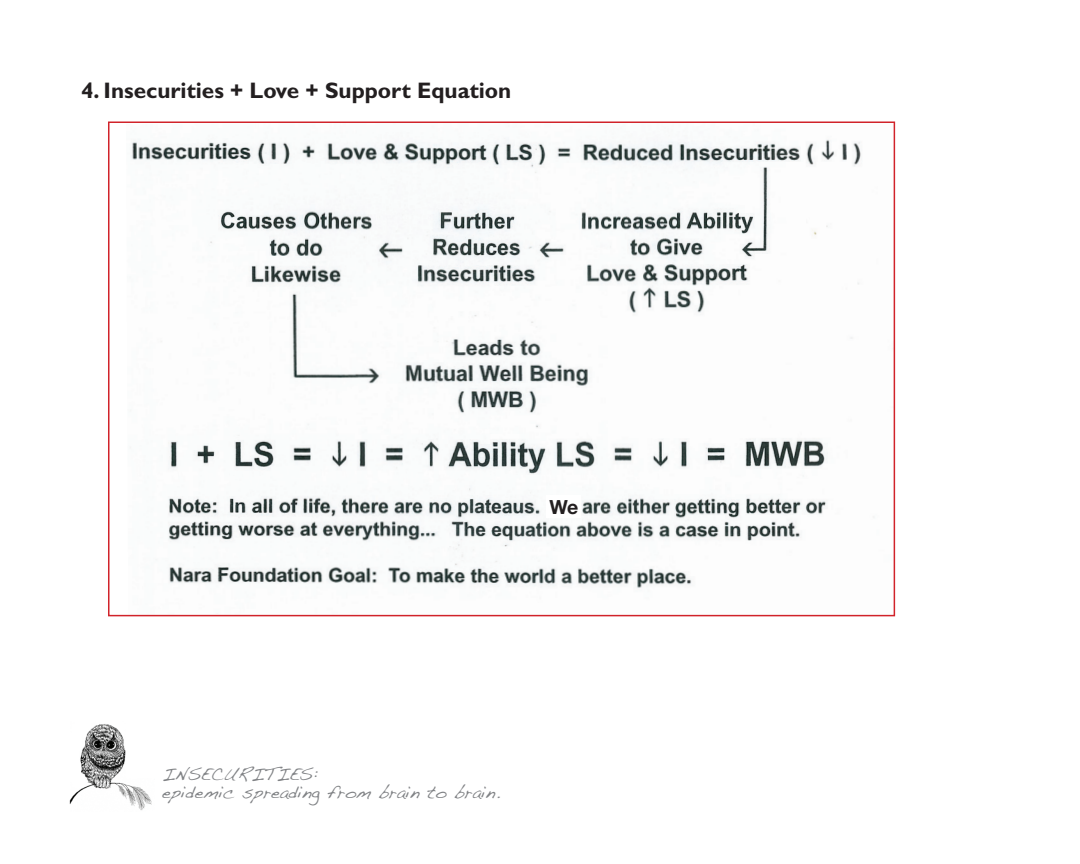
<style>
.page{position:relative;width:1080px;height:864px;background:#fff}
.page>*{position:absolute;margin:0;border:0;box-sizing:border-box;transform-origin:0 0}
.t1{font:700 22.5px "Gill Sans";color:#231f20}
.t2{font:700 19.5px "Helvetica Neue";color:#231f20}
.t3{font:18px/18px "Handwriting Dakota";color:#808285}
</style>
<div class="page">
<img style="left:131px;top:139px;width:743px;height:449px">
<img style="left:70px;top:724px;width:82px;height:86px">
<div style="left:547px;top:495px;width:34px;height:22px;background:#fff"></div>
<p class="t1" style="left:81px;top:77px;width:432px">4. Insecurities + Love + Support Equation</p>
<p class="t2" style="left:549px;top:495px;width:30px">We</p>
<p class="t3" style="left:162px;top:765px;width:340px">Insecurities:<br>epidemic spreading from brain to brain.</p>
</div>
